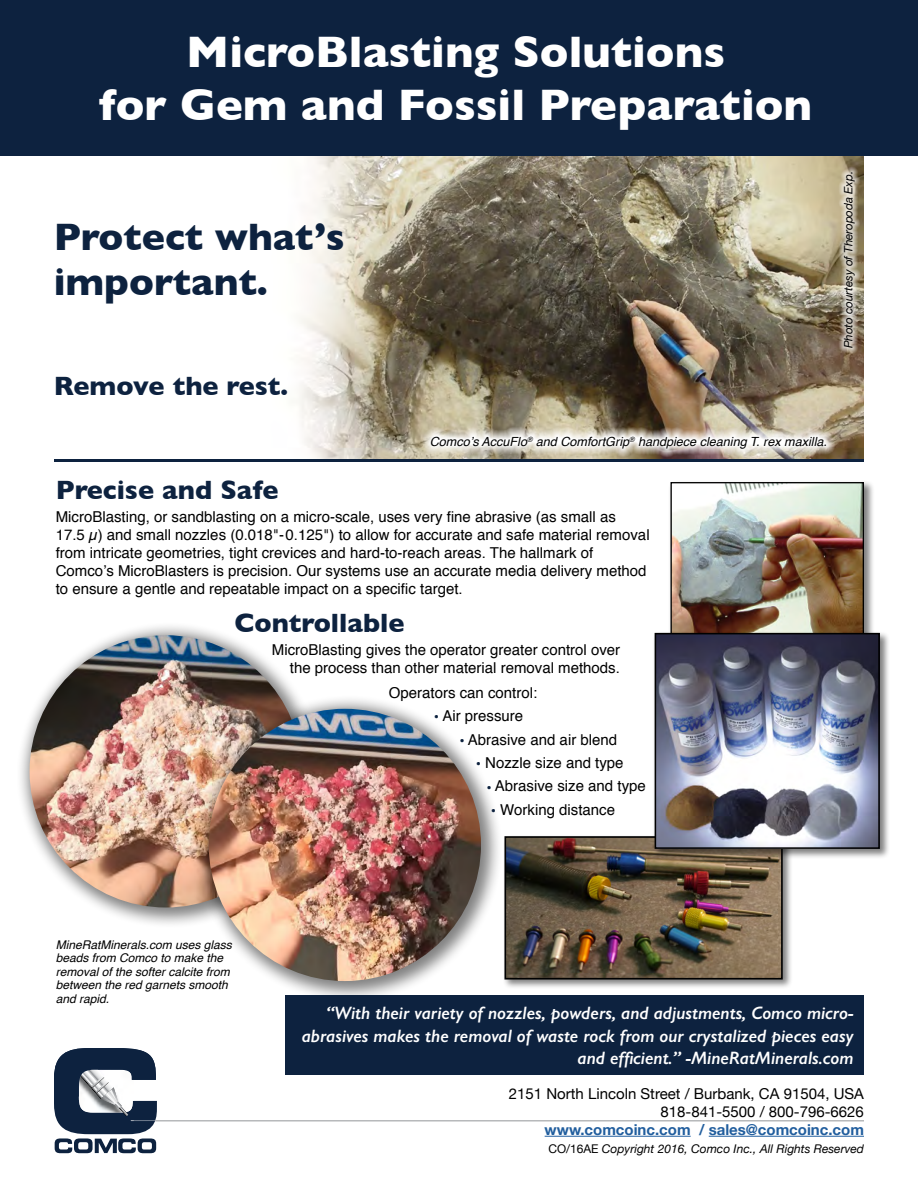
<style>
.page{position:relative;width:918px;height:1188px;background:#fff}
.page>*{position:absolute;margin:0;border:0;box-sizing:border-box;transform-origin:0 0}
.t1{font:700 45px/52.5px "Gill Sans";color:#fff;text-align:center}
.t2{font:700 39px/45px "Gill Sans";color:#0d223f}
.t3{font:700 27px "Gill Sans";color:#0d223f}
.t4{font:italic 600 18px/22.5px "Gill Sans";color:#fff;text-align:right}
.t5{font:15px/18px "Helvetica";color:#000}
.t6{font:15px/18px "Helvetica Neue";color:#000;text-align:right}
.t7{font:700 15px "Helvetica Neue";color:#215e9e}
.t8{font:italic 12.6px "Helvetica";color:#000}
.t9{font:italic 12px/13.5px "Helvetica";color:#000}
.t10{font:italic 12px "Helvetica Neue";color:#000}
.t11{font:italic 11.7px "Helvetica Neue";color:#000}
.s1{font-family:"Helvetica Neue"}
.s2{color:#0d223f}
.s3{font-style:normal}
</style>
<div class="page">
<div style="left:16px;top:621px;width:308px;height:309px;background:#000;opacity:.5"></div>
<img style="left:30px;top:635px;width:272px;height:272px;border-radius:136px">
<div style="left:668px;top:480px;width:207px;height:177px;background:#000;opacity:.5"></div>
<img style="left:673px;top:484px;width:189px;height:146px">
<div style="left:671px;top:482px;width:193px;height:164px;border:1px solid #000"></div>
<div style="left:195px;top:695px;width:308px;height:308px;background:#000;opacity:.5"></div>
<img style="left:209px;top:709px;width:272px;height:272px;border-radius:136px">
<div style="left:503px;top:834px;width:290px;height:156px;background:#000;opacity:.5"></div>
<img style="left:507px;top:839px;width:273px;height:138px">
<div style="left:504px;top:836px;width:279px;height:144px;border:2px solid #000"></div>
<img style="left:296px;top:156px;width:568px;height:303px">
<svg style="left:422px;top:427px;width:413px;height:30px"></svg>
<div style="left:839px;top:167px;width:22px;height:187px;background:#fff;opacity:.67"></div>
<hr style="left:54px;top:459px;width:810px;height:3px;background:#0d223f">
<div style="left:0;top:0;width:918px;height:156px;background:#0d223f"></div>
<div style="left:652px;top:630px;width:239px;height:230px;background:#000;opacity:.5"></div>
<img style="left:658px;top:636px;width:219px;height:210px">
<div style="left:655px;top:633px;width:225px;height:216px;border:2px solid #000"></div>
<div style="left:285px;top:995px;width:579px;height:80px;background:#0d223f"></div>
<hr style="left:545px;top:1136px;width:146px;height:1px;background:#215e9e">
<hr style="left:709px;top:1136px;width:155px;height:1px;background:#215e9e">
<svg style="left:54px;top:1048px;width:103px;height:105px"></svg>
<hr style="left:155px;top:1121px;width:709px;height:1px;background:#939598">
<h1 class="t1" style="left:99px;top:25px;width:715px">MicroBlasting Solutions<br>for Gem and Fossil Preparation</h1>
<h2 class="t2" style="left:54px;top:214px;width:293px">Protect what’s important.</h2>
<h3 class="t3" style="left:54px;top:365px;width:236px">Remove the rest.</h3>
<p class="t8" style="left:430px;top:431px;width:399px">Comco’s AccuFlo<sup>®</sup> and ComfortGrip<sup>®</sup> handpiece cleaning T. rex maxilla.</p>
<h3 class="t3" style="left:56px;top:469px;width:224px">Precise and Safe</h3>
<p class="t5" style="left:56px;top:509px;width:595px">MicroBlasting, or sandblasting on a micro-scale, uses very fine abrasive (as small as<br>17.5 µ) and small nozzles (0.018<span class="s1">"</span>-0.125<span class="s1">"</span>) to allow for accurate and safe material removal from intricate geometries, tight crevices and hard-to-reach areas. The hallmark of Comco’s MicroBlasters is precision. Our systems use an accurate media delivery method to ensure a gentle and repeatable impact on a specific target.</p>
<h3 class="t3" style="left:234px;top:601px;width:172px">Controllable</h3>
<p class="t5" style="left:272px;top:641px;width:350px;text-align:right">MicroBlasting gives the operator greater control over the process than other material removal methods.</p>
<p class="t5" style="left:389px;top:684px;width:150px">Operators can control:</p>
<p class="t5" style="left:434px;top:707px;width:91px"><span class="s2">•</span> Air pressure</p>
<p class="t5" style="left:459px;top:731px;width:159px"><span class="s2">•</span> Abrasive and air blend</p>
<p class="t5" style="left:476px;top:754px;width:149px"><span class="s2">•</span> Nozzle size and type</p>
<p class="t5" style="left:486px;top:778px;width:161px"><span class="s2">•</span> Abrasive size and type</p>
<p class="t5" style="left:491px;top:801px;width:126px"><span class="s2">•</span> Working distance</p>
<p class="t11" style="left:840px;top:348px;width:179px;rotate:-90deg">Photo courtesy of Theropoda Exp.</p>
<p class="t9" style="left:56px;top:938px;width:178px">MineRatMinerals.com uses glass beads from Comco to make the removal of the softer calcite from between the red garnets smooth and rapid.</p>
<p class="t4" style="left:302px;top:1002px;width:553px">“With their variety of nozzles, powders, and adjustments, Comco micro&shy;abrasives makes the removal of waste rock from our crystalized pieces easy and efficient.” -MineRatMinerals.com</p>
<p class="t6" style="left:509px;top:1085px;width:357px">2151 North Lincoln Street / Burbank, CA 91504, USA<br>818-841-5500 / 800-796-6626</p>
<p class="t7" style="left:545px;top:1118px;width:321px">www.comcoinc.com / sales@comcoinc.com</p>
<p class="t10" style="left:548px;top:1140px;width:317px"><span class="s3">CO/16AE</span> Copyright 2016, Comco Inc., All Rights Reserved</p>
</div>
